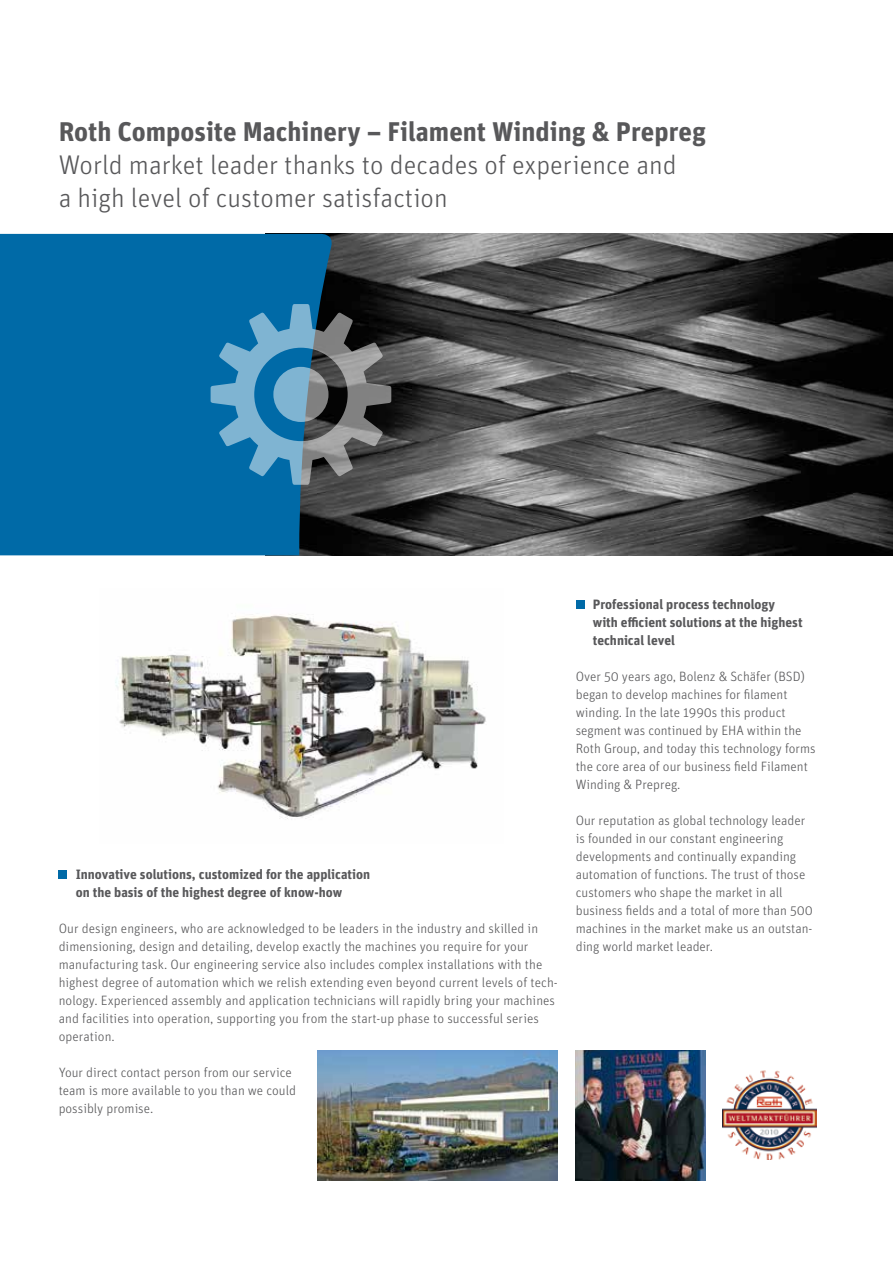
<style>
.page{position:relative;width:893px;height:1263px;background:#fff}
.page>*{position:absolute;margin:0;border:0;box-sizing:border-box;transform-origin:0 0}
.t1{font:300 27px/33px "Unit OT";color:#58585a}
.t2{font:700 27px "Unit OT";color:#58585a}
.t3{font:300 13.5px/18px "Unit OT";color:#58585a}
.t4{font:700 13.5px/18px "Unit OT";color:#58585a}
</style>
<div class="page">
<div style="left:59px;top:871px;width:8px;height:8px;background:#006aa7"></div>
<div style="left:576px;top:601px;width:8px;height:8px;background:#006aa7"></div>
<img style="left:576px;top:1050px;width:129px;height:130px">
<img style="left:317px;top:1050px;width:241px;height:130px">
<img style="left:723px;top:1070px;width:93px;height:90px">
<img style="left:115px;top:614px;width:371px;height:205px">
<img style="left:334px;top:234px;width:559px;height:321px">
<div style="left:0;top:234px;width:334px;height:321px;background:#006aa7"></div>
<svg style="left:211px;top:304px;width:180px;height:181px;background:#48758e"></svg>
<h1 class="t2" style="left:59px;top:114px;width:649px">Roth Composite Machinery – Filament Winding &amp; Prepreg</h1>
<h1 class="t1" style="left:59px;top:148px;width:619px">World market leader thanks to decades of experience and a high level of customer satisfaction</h1>
<p class="t4" style="left:76px;top:865px;width:296px">Innovative solutions, customized for the application on the basis of the highest degree of know-how</p>
<p class="t3" style="left:59px;top:919px;width:501px">Our design engineers, who are acknowledged to be leaders in the industry and skilled in dimensioning, design and detailing, develop exactly the machines you require for your manufacturing task. Our engineering service also includes complex installations with the highest degree of automation which we relish extending even beyond current levels of tech&shy;nology. Experienced assembly and application technicians will rapidly bring your machines and facilities into operation, supporting you from the start-up phase to successful series operation.</p>
<p class="t3" style="left:59px;top:1063px;width:239px">Your direct contact person from our service team is more available to you than we could possibly promise.</p>
<p class="t4" style="left:593px;top:595px;width:211px">Professional process technology with efficient solutions at the highest technical level</p>
<p class="t3" style="left:576px;top:667px;width:241px">Over 50 years ago, Bolenz &amp; Schäfer (BSD) began to develop machines for filament winding. In the late 1990s this product segment was continued by EHA within the Roth Group, and today this technology forms the core area of our business field Filament Winding &amp; Prepreg.</p>
<p class="t3" style="left:576px;top:811px;width:239px">Our reputation as global technology leader is founded in our constant engineering developments and continually expanding automation of functions. The trust of those customers who shape the market in all business fields and a total of more than 500 machines in the market make us an outstan&shy;ding world market leader.</p>
</div>
